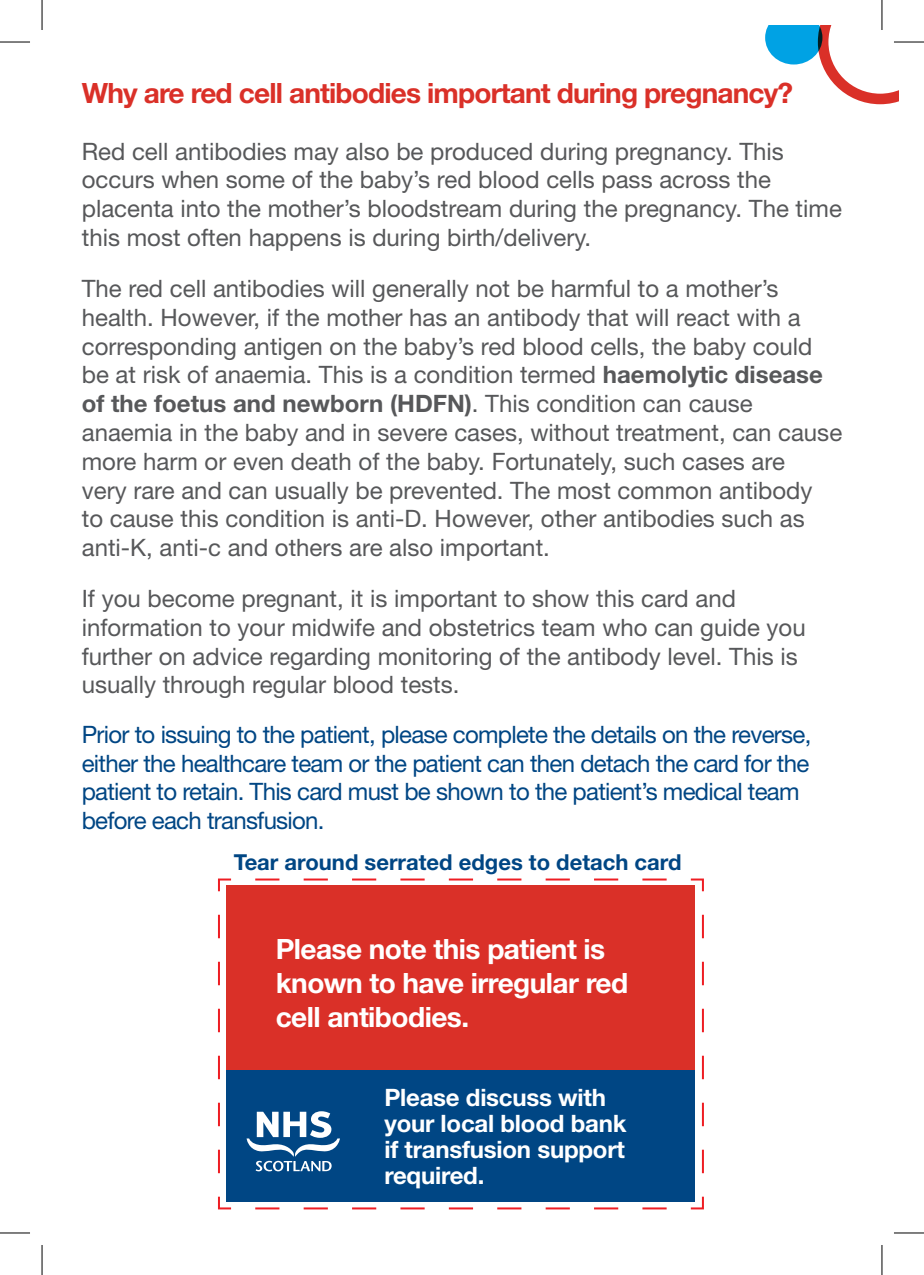
<style>
.page{position:relative;width:924px;height:1275px;background:#fff}
.page>*{position:absolute;margin:0;border:0;box-sizing:border-box;transform-origin:0 0}
.t1{font:700 28px/33.6px "Helvetica Neue LT Std";letter-spacing:-.02em;color:#fff}
.Sub_headings{font:700 28px "Helvetica Neue LT Std";letter-spacing:-.03em;color:#da3028}
.Body_text{font:24px/28.8px "Helvetica Neue LT Std";color:#57585a}
.t2{font:24px/28.8px "Helvetica Neue LT Std";letter-spacing:-.03em;color:#004684}
.t3{font:700 24px/26px "Helvetica Neue LT Std";letter-spacing:-.01em;color:#fff}
.t4{font:700 22px "Helvetica Neue LT Std";color:#004684}
.s1{font-weight:700}
</style>
<div class="page">
<svg style="left:218px;top:878px;width:486px;height:332px;background:#8b485a"></svg>
<svg style="left:765px;top:25px;width:133px;height:79px"></svg>
<hr style="left:893px;top:41px;width:30px;height:2px;background:#fff">
<hr style="left:880px;top:0;width:2px;height:30px;background:#fff">
<hr style="left:0;top:42px;width:30px;height:1px;background:#000">
<hr style="left:893px;top:42px;width:30px;height:1px;background:#000">
<hr style="left:0;top:1232px;width:30px;height:1px;background:#000">
<hr style="left:893px;top:1232px;width:30px;height:1px;background:#000">
<hr style="left:42px;top:0;width:1px;height:30px;background:#000">
<hr style="left:42px;top:1245px;width:1px;height:30px;background:#000">
<hr style="left:881px;top:0;width:1px;height:30px;background:#000">
<hr style="left:881px;top:1245px;width:1px;height:30px;background:#000">
<p class="Sub_headings" style="left:82px;top:76px;width:712px">Why are red cell antibodies important during pregnancy?</p>
<p class="Body_text" style="left:82px;top:136px;width:761px">Red cell antibodies may also be produced during pregnancy. This occurs when some of the baby’s red blood cells pass across the placenta into the mother’s bloodstream during the pregnancy. The time this most often happens is during birth/delivery.</p>
<p class="Body_text" style="left:82px;top:274px;width:761px">The red cell antibodies will generally not be harmful to a mother’s health. However, if the mother has an antibody that will react with a corresponding antigen on the baby’s red blood cells, the baby could be at risk of anaemia. This is a condition termed <span class="s1">haemolytic disease of the foetus and newborn (HDFN)</span>. This condition can cause anaemia in the baby and in severe cases, without treatment, can cause more harm or even death of the baby. Fortunately, such cases are<br>very rare and can usually be prevented. The most common antibody<br>to cause this condition is anti-D. However, other antibodies such as anti-K, anti-c and others are also important.</p>
<p class="Body_text" style="left:82px;top:584px;width:725px">If you become pregnant, it is important to show this card and information to your midwife and obstetrics team who can guide you further on advice regarding monitoring of the antibody level. This is usually through regular blood tests.</p>
<p class="t2" style="left:82px;top:719px;width:730px">Prior to issuing to the patient, please complete the details on the reverse, either the healthcare team or the patient can then detach the card for the patient to retain. This card must be shown to the patient’s medical team before each transfusion.</p>
<p class="t4" style="left:233px;top:848px;width:449px">Tear around serrated edges to detach card</p>
<p class="t1" style="left:276px;top:932px;width:354px">Please note this patient is known to have irregular red cell antibodies.</p>
<p class="t3" style="left:384px;top:1083px;width:243px">Please discuss with your local blood bank if transfusion support required.</p>
</div>
